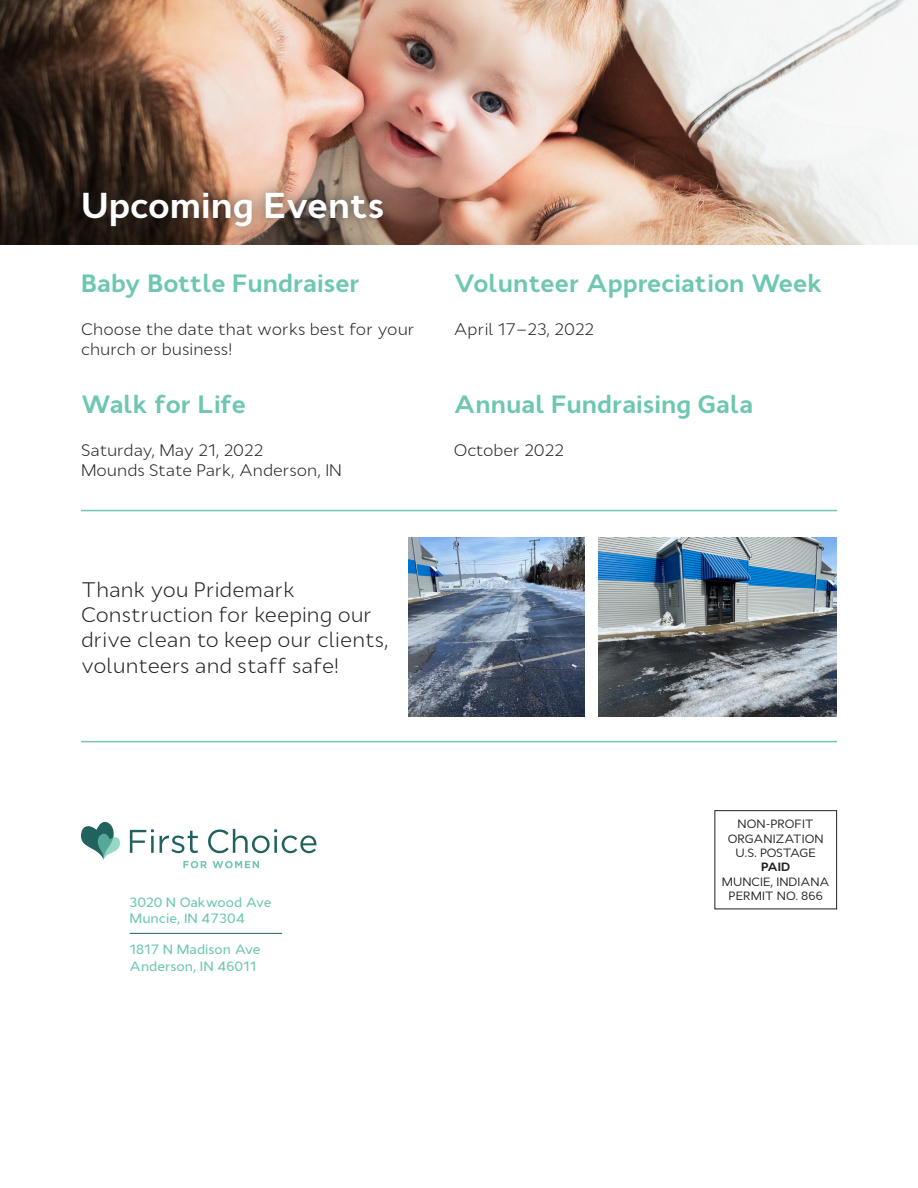
<style>
.page{position:relative;width:918px;height:1188px;background:#fff}
.page>*{position:absolute;margin:0;border:0;box-sizing:border-box;transform-origin:0 0}
.t1{font:700 36px "Cyntho Pro";color:#fff}
.t2{font:700 25.05px "Cyntho Pro";color:#6dc7b1}
.t3{font:300 21px/25.2px "Cyntho Pro";color:#231f20}
.t4{font:300 16.65px/20.1px "Cyntho Pro";color:#231f20}
.t5{font:500 13.5px "Cyntho Pro";color:#6dc7b1}
.t6{font:12px "Cyntho Pro";color:#231f20}
.t7{font:12px "Cyntho Pro";letter-spacing:-.03em;color:#231f20}
.t8{font:700 12px "Cyntho Pro";color:#231f20}
</style>
<div class="page">
<img style="left:0;top:0;width:918px;height:244px">
<svg style="left:81px;top:822px;width:39px;height:38px"></svg>
<svg style="left:130px;top:829px;width:24px;height:24px"></svg>
<hr style="left:151px;top:836px;width:3px;height:17px;background:#21625f">
<svg style="left:160px;top:831px;width:38px;height:22px"></svg>
<svg style="left:208px;top:829px;width:108px;height:24px"></svg>
<svg style="left:183px;top:861px;width:24px;height:7px"></svg>
<svg style="left:213px;top:861px;width:46px;height:7px"></svg>
<hr style="left:130px;top:933px;width:152px;height:1px;background:#21625f">
<div style="left:714px;top:810px;width:123px;height:99px;border:1px solid #231f20"></div>
<hr style="left:81px;top:741px;width:756px;height:1px;background:#6dc7b1">
<hr style="left:81px;top:510px;width:756px;height:1px;background:#6dc7b1">
<div style="left:68px;top:178px;width:329px;height:63px;background:#231f20;opacity:.75"></div>
<img style="left:598px;top:537px;width:239px;height:179px">
<img style="left:409px;top:537px;width:175px;height:179px">
<p class="t1" style="left:81px;top:183px;width:305px">Upcoming Events</p>
<p class="t2" style="left:81px;top:268px;width:281px">Baby Bottle Fundraiser</p>
<p class="t4" style="left:81px;top:319px;width:335px">Choose the date that works best for your church or business!</p>
<p class="t2" style="left:81px;top:389px;width:167px">Walk for Life</p>
<p class="t4" style="left:81px;top:440px;width:263px">Saturday, May 21, 2022<br>Mounds State Park, Anderson, IN</p>
<p class="t2" style="left:454px;top:268px;width:370px">Volunteer Appreciation Week</p>
<p class="t4" style="left:454px;top:319px;width:142px">April 17–23, 2022</p>
<p class="t2" style="left:454px;top:389px;width:301px">Annual Fundraising Gala</p>
<p class="t4" style="left:454px;top:440px;width:112px">October 2022</p>
<p class="t3" style="left:81px;top:577px;width:310px">Thank you Pridemark<br>Construction for keeping our drive clean to keep our clients, volunteers and staff safe!</p>
<p class="t5" style="left:130px;top:894px;width:144px">3020 N Oakwood Ave</p>
<p class="t5" style="left:130px;top:910px;width:117px">Muncie, IN 47304</p>
<p class="t5" style="left:130px;top:941px;width:132px">1817 N Madison Ave</p>
<p class="t5" style="left:130px;top:958px;width:128px">Anderson, IN 46011</p>
<p class="t6" style="left:738px;top:817px;width:78px">NON-PROFIT</p>
<p class="t6" style="left:728px;top:831px;width:97px">ORGANIZATION</p>
<p class="t7" style="left:736px;top:845px;width:82px">U.S. POSTAGE</p>
<p class="t8" style="left:761px;top:860px;width:30px">PAID</p>
<p class="t6" style="left:722px;top:874px;width:109px">MUNCIE, INDIANA</p>
<p class="t6" style="left:729px;top:889px;width:96px">PERMIT NO. 866</p>
</div>
